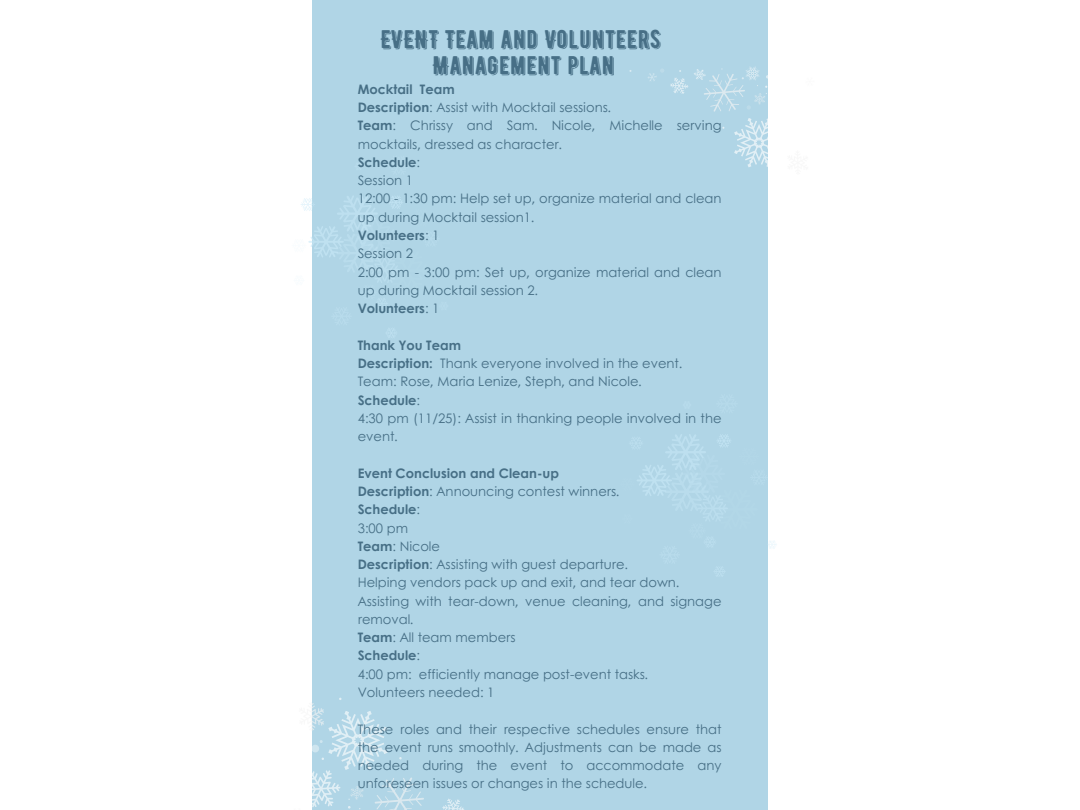
<style>
.page{position:relative;width:1080px;height:810px;background:#fff}
.page>*{position:absolute;margin:0;border:0;box-sizing:border-box;transform-origin:0 0}
.t1{font:25.5px "BERNIER Shade";color:#476f86}
.t2{font:13.06px/18.2px "Century Gothic";color:#476f86}
.t3{font:700 13.06px "Century Gothic";color:#476f86}
.s1{font-weight:700}
.s2{font-weight:400}
</style>
<div class="page">
<div style="left:312px;top:0;width:456px;height:810px;background:#b0d5e6"></div>
<svg style="left:301px;top:196px;width:102px;height:141px"></svg>
<svg style="left:648px;top:69px;width:16px;height:12px"></svg>
<svg style="left:670px;top:78px;width:18px;height:16px"></svg>
<svg style="left:694px;top:67px;width:74px;height:100px"></svg>
<svg style="left:442px;top:799px;width:22px;height:11px"></svg>
<svg style="left:312px;top:698px;width:112px;height:112px"></svg>
<svg style="left:633px;top:434px;width:144px;height:142px"></svg>
<p class="t1" style="left:380px;top:24px;width:283px">EVENT TEAM AND VOLUNTEERS</p>
<p class="t1" style="left:432px;top:50px;width:185px">MANAGEMENT PLAN</p>
<p class="t3" style="left:358px;top:79px;width:98px">Mocktail Team</p>
<p class="t2" style="left:358px;top:98px;width:255px"><span class="s1">Description</span>: Assist with Mocktail sessions.</p>
<p class="t2" style="left:358px;top:116px;width:365px"><span class="s1">Team</span>: Chrissy and Sam. Nicole, Michelle serving mocktails, dressed as character.</p>
<p class="t3" style="left:358px;top:152px;width:64px">Schedule<span class="s2">:</span></p>
<p class="t2" style="left:358px;top:171px;width:57px">Session 1</p>
<p class="t2" style="left:358px;top:189px;width:365px">12:00 - 1:30 pm: Help set up, organize material and clean up during Mocktail session1.</p>
<p class="t3" style="left:358px;top:225px;width:83px">Volunteers<span class="s2">: 1</span></p>
<p class="t2" style="left:358px;top:244px;width:57px">Session 2</p>
<p class="t2" style="left:358px;top:262px;width:365px">2:00 pm - 3:00 pm: Set up, organize material and clean up during Mocktail session 2.</p>
<p class="t3" style="left:358px;top:298px;width:83px">Volunteers<span class="s2">: 1</span></p>
<p class="t3" style="left:358px;top:335px;width:105px">Thank You Team</p>
<p class="t2" style="left:358px;top:354px;width:326px"><span class="s1">Description:</span> Thank everyone involved in the event.</p>
<p class="t2" style="left:358px;top:372px;width:286px">Team: Rose, Maria Lenize, Steph, and Nicole.</p>
<p class="t3" style="left:358px;top:390px;width:64px">Schedule<span class="s2">:</span></p>
<p class="t2" style="left:358px;top:408px;width:365px">4:30 pm (11/25): Assist in thanking people involved in the event.</p>
<p class="t3" style="left:358px;top:463px;width:203px">Event Conclusion and Clean-up</p>
<p class="t2" style="left:358px;top:481px;width:263px"><span class="s1">Description</span>: Announcing contest winners.</p>
<p class="t3" style="left:358px;top:500px;width:64px">Schedule<span class="s2">:</span></p>
<p class="t2" style="left:358px;top:518px;width:52px">3:00 pm</p>
<p class="t2" style="left:358px;top:536px;width:84px"><span class="s1">Team</span>: Nicole</p>
<p class="t2" style="left:358px;top:555px;width:272px"><span class="s1">Description</span>: Assisting with guest departure.</p>
<p class="t2" style="left:358px;top:573px;width:323px">Helping vendors pack up and exit, and tear down.</p>
<p class="t2" style="left:358px;top:591px;width:365px">Assisting with tear-down, venue cleaning, and signage removal.</p>
<p class="t2" style="left:358px;top:628px;width:159px"><span class="s1">Team</span>: All team members</p>
<p class="t3" style="left:358px;top:646px;width:64px">Schedule<span class="s2">:</span></p>
<p class="t2" style="left:358px;top:664px;width:292px">4:00 pm: efficiently manage post-event tasks.</p>
<p class="t2" style="left:358px;top:683px;width:138px">Volunteers needed: 1</p>
<p class="t2" style="left:358px;top:719px;width:365px;text-align:justify">These roles and their respective schedules ensure that the event runs smoothly. Adjustments can be made as needed during the event to accommodate any unforeseen issues or changes in the schedule.</p>
</div>
